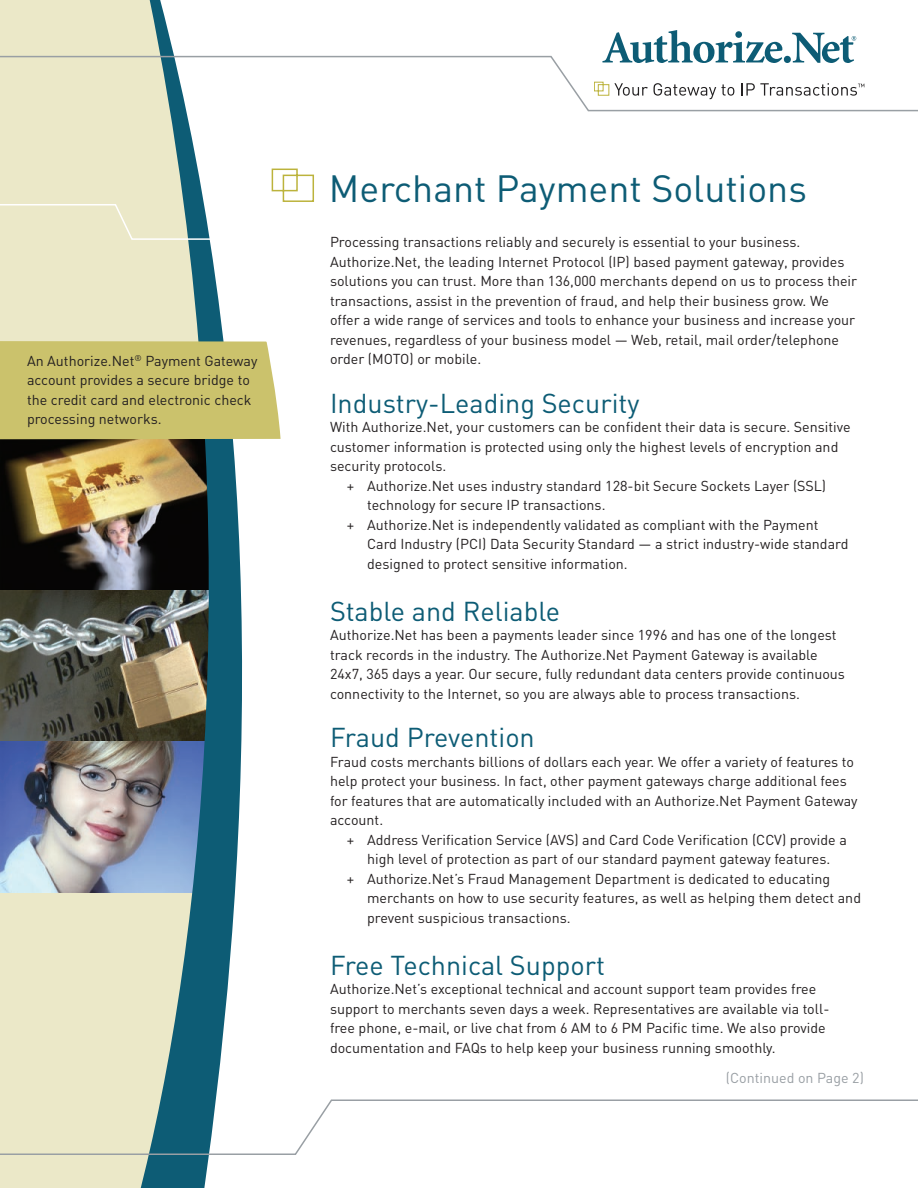
<style>
.page{position:relative;width:918px;height:1188px;background:#fff}
.page>*{position:absolute;margin:0;border:0;box-sizing:border-box;transform-origin:0 0}
.t1{font:37.5px "DIN";color:#0d5c75}
.t2{font:27px "DIN";color:#0d5c75}
.t3{font:14.25px/19.5px "DIN";color:#231f20}
.t4{font:14.25px "DIN";color:#999fa4}
</style>
<div class="page">
<svg style="left:608px;top:30px;width:174px;height:25px"></svg>
<svg style="left:792px;top:33px;width:64px;height:22px"></svg>
<div style="left:0;top:0;width:126px;height:1188px;background:#ebe8c8"></div>
<img style="left:0;top:439px;width:126px;height:454px">
<svg style="left:273px;top:168px;width:41px;height:34px"></svg>
<svg style="left:126px;top:0;width:147px;height:1188px"></svg>
<div style="left:0;top:341px;width:281px;height:98px;background:#cbc26c"></div>
<svg style="left:0;top:203px;width:212px;height:38px;background:#d7dcc3"></svg>
<svg style="left:0;top:1099px;width:918px;height:57px"></svg>
<svg style="left:0;top:55px;width:918px;height:57px"></svg>
<p class="t3" style="left:27px;top:350px;width:232px">An Authorize.Net<sup>®</sup> Payment Gateway account provides a secure bridge to the credit card and electronic check processing networks.</p>
<h1 class="t1" style="left:329px;top:164px;width:480px">Merchant Payment Solutions</h1>
<p class="t3" style="left:330px;top:232px;width:529px">Processing transactions reliably and securely is essential to your business.<br>Authorize.Net, the leading Internet Protocol (IP) based payment gateway, provides solutions you can trust. More than 136,000 merchants depend on us to process their transactions, assist in the prevention of fraud, and help their business grow. We offer a wide range of services and tools to enhance your business and increase your revenues, regardless of your business model — Web, retail, mail order/telephone order (MOTO) or mobile.</p>
<h2 class="t2" style="left:330px;top:385px;width:311px">Industry-Leading Security</h2>
<p class="t3" style="left:330px;top:417px;width:522px">With Authorize.Net, your customers can be confident their data is secure. Sensitive</p>
<p class="t3" style="left:330px;top:436px;width:510px">customer information is protected using only the highest levels of encryption and</p>
<p class="t3" style="left:330px;top:456px;width:118px">security protocols.</p>
<p class="t3" style="left:347px;top:475px;width:481px">+ Authorize.Net uses industry standard 128-bit Secure Sockets Layer (SSL)</p>
<p class="t3" style="left:367px;top:495px;width:240px">technology for secure IP transactions.</p>
<p class="t3" style="left:347px;top:514px;width:473px">+ Authorize.Net is independently validated as compliant with the Payment</p>
<p class="t3" style="left:367px;top:534px;width:483px">Card Industry (PCI) Data Security Standard — a strict industry-wide standard</p>
<p class="t3" style="left:367px;top:553px;width:262px">designed to protect sensitive information.</p>
<h2 class="t2" style="left:330px;top:593px;width:232px">Stable and Reliable</h2>
<p class="t3" style="left:330px;top:625px;width:517px">Authorize.Net has been a payments leader since 1996 and has one of the longest track records in the industry. The Authorize.Net Payment Gateway is available 24x7, 365 days a year. Our secure, fully redundant data centers provide continuous connectivity to the Internet, so you are always able to process transactions.</p>
<h2 class="t2" style="left:330px;top:720px;width:206px">Fraud Prevention</h2>
<p class="t3" style="left:330px;top:751px;width:529px">Fraud costs merchants billions of dollars each year. We offer a variety of features to help protect your business. In fact, other payment gateways charge additional fees for features that are automatically included with an Authorize.Net Payment Gateway account.</p>
<p class="t3" style="left:347px;top:829px;width:502px">+ Address Verification Service (AVS) and Card Code Verification (CCV) provide a</p>
<p class="t3" style="left:367px;top:849px;width:465px">high level of protection as part of our standard payment gateway features.</p>
<p class="t3" style="left:347px;top:868px;width:485px">+ Authorize.Net’s Fraud Management Department is dedicated to educating</p>
<p class="t3" style="left:367px;top:888px;width:495px">merchants on how to use security features, as well as helping them detect and</p>
<p class="t3" style="left:367px;top:907px;width:205px">prevent suspicious transactions.</p>
<h2 class="t2" style="left:330px;top:947px;width:277px">Free Technical Support</h2>
<p class="t3" style="left:330px;top:979px;width:501px">Authorize.Net’s exceptional technical and account support team provides free support to merchants seven days a week. Representatives are available via toll&shy;free phone, e-mail, or live chat from 6 AM to 6 PM Pacific time. We also provide documentation and FAQs to help keep your business running smoothly.</p>
<p class="t4" style="left:726px;top:1069px;width:140px">(Continued on Page 2)</p>
</div>
